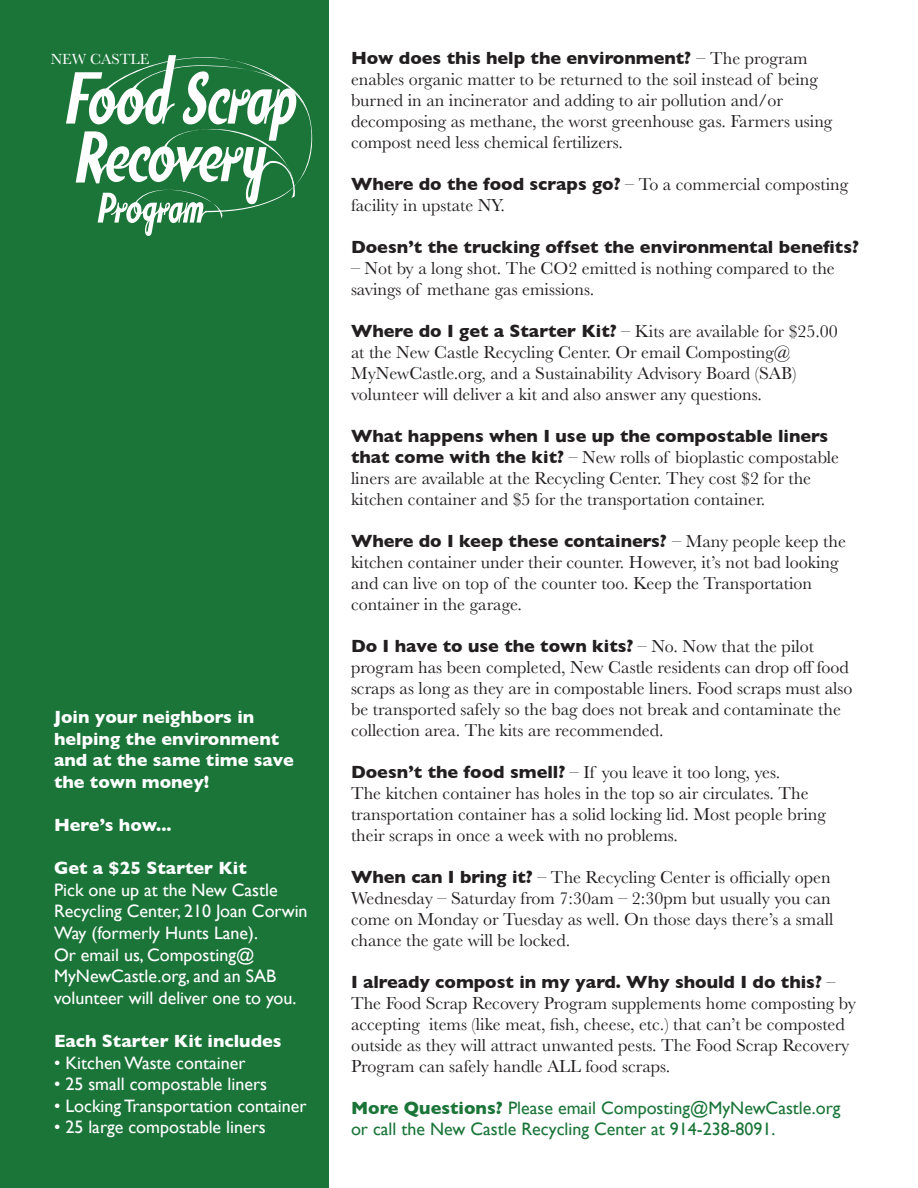
<style>
.page{position:relative;width:918px;height:1188px;background:#fff}
.page>*{position:absolute;margin:0;border:0;box-sizing:border-box;transform-origin:0 0}
.t1{font:18px/21px "Baskerville";color:#231f20}
.t2{font:18px/21.6px "Gill Sans";color:#fff}
.t3{font:700 18px/21.6px "Gill Sans";color:#fff}
.t4{font:18px/21px "Gill Sans";color:#1b7539}
.t5{font:700 18px "Gill Sans";color:#231f20}
.t6{font:15.3px "Baskerville";color:#fff}
.s1{font-family:"Gill Sans";font-weight:700}
.s2{font-weight:700}
</style>
<div class="page">
<div style="left:0;top:0;width:329px;height:1188px;background:#1b7539"></div>
<svg style="left:66px;top:55px;width:247px;height:181px"></svg>
<p class="t6" style="left:51px;top:50px;width:100px">NEW CASTLE</p>
<p class="t3" style="left:54px;top:706px;width:241px">Join your neighbors in helping the environment and at the same time save the town money!</p>
<p class="t3" style="left:54px;top:814px;width:119px">Here’s how...</p>
<p class="t3" style="left:54px;top:857px;width:194px">Get a $25 Starter Kit</p>
<p class="t2" style="left:54px;top:879px;width:255px">Pick one up at the New Castle<br>Recycling Center, 210 Joan Corwin<br>Way (formerly Hunts Lane).</p>
<p class="t2" style="left:54px;top:943px;width:244px">Or email us, Composting@<br>MyNewCastle.org, and an SAB volunteer will deliver one to you.</p>
<p class="t3" style="left:54px;top:1030px;width:229px">Each Starter Kit includes</p>
<p class="t2" style="left:54px;top:1051px;width:193px">• Kitchen Waste container</p>
<p class="t2" style="left:54px;top:1073px;width:215px">• 25 small compostable liners</p>
<p class="t2" style="left:54px;top:1095px;width:254px">• Locking Transportation container</p>
<p class="t2" style="left:54px;top:1116px;width:213px">• 25 large compostable liners</p>
<p class="t1" style="left:351px;top:48px;width:483px"><span class="s1">How does this help the environment?</span> – The program enables organic matter to be returned to the soil instead of being burned in an incinerator and adding to air pollution and/or decomposing as methane, the worst greenhouse gas. Farmers using compost need less chemical fertilizers.</p>
<p class="t1" style="left:351px;top:174px;width:499px"><span class="s1">Where do the food scraps go?</span> – To a commercial composting facility in upstate NY.</p>
<p class="t5" style="left:351px;top:233px;width:510px">Doesn’t the trucking offset the environmental benefits?</p>
<p class="t1" style="left:351px;top:258px;width:485px">– Not by a long shot. The CO2 emitted is nothing compared to the savings of methane gas emissions.</p>
<p class="t1" style="left:351px;top:321px;width:488px"><span class="s1">Where do I get a Starter Kit?</span> – Kits are available for $25.00 at the New Castle Recycling Center. Or email Composting@ MyNewCastle.org, and a Sustainability Advisory Board (SAB) volunteer will deliver a kit and also answer any questions.</p>
<p class="t1" style="left:351px;top:426px;width:490px"><span class="s1">What happens when I use up the compostable liners that come with the kit?</span> – New rolls of bioplastic compostable liners are available at the Recycling Center. They cost $2 for the kitchen container and $5 for the transportation container.</p>
<p class="t1" style="left:351px;top:531px;width:496px"><span class="s1">Where do I keep these containers?</span> – Many people keep the kitchen container under their counter. However, it’s not bad looking and can live on top of the counter too. Keep the Transportation container in the garage.</p>
<p class="t1" style="left:351px;top:636px;width:503px"><span class="s1">Do I have to use the town kits?</span> – No. Now that the pilot program has been completed, New Castle residents can drop off food scraps as long as they are in compostable liners. Food scraps must also be transported safely so the bag does not break and contaminate the collection area. The kits are recommended.</p>
<p class="t1" style="left:351px;top:762px;width:476px"><span class="s1">Doesn’t the food smell?</span> – If you leave it too long, yes.<br>The kitchen container has holes in the top so air circulates. The transportation container has a solid locking lid. Most people bring</p>
<p class="t1" style="left:351px;top:825px;width:329px">their scraps in once a week with no problems.</p>
<p class="t1" style="left:351px;top:867px;width:484px"><span class="s1">When can I bring it?</span> – The Recycling Center is officially open Wednesday – Saturday from 7:30am – 2:30pm but usually you can come on Monday or Tuesday as well. On those days there’s a small chance the gate will be locked.</p>
<p class="t1" style="left:351px;top:972px;width:507px"><span class="s1">I already compost in my yard. Why should I do this?</span> – The Food Scrap Recovery Program supplements home composting by accepting items (like meat, fish, cheese, etc.) that can’t be composted outside as they will attract unwanted pests. The Food Scrap Recovery Program can safely handle ALL food scraps.</p>
<p class="t4" style="left:351px;top:1097px;width:491px"><span class="s2">More Questions?</span> Please email Composting@MyNewCastle.org or call the New Castle Recycling Center at 914-238-8091.</p>
</div>
